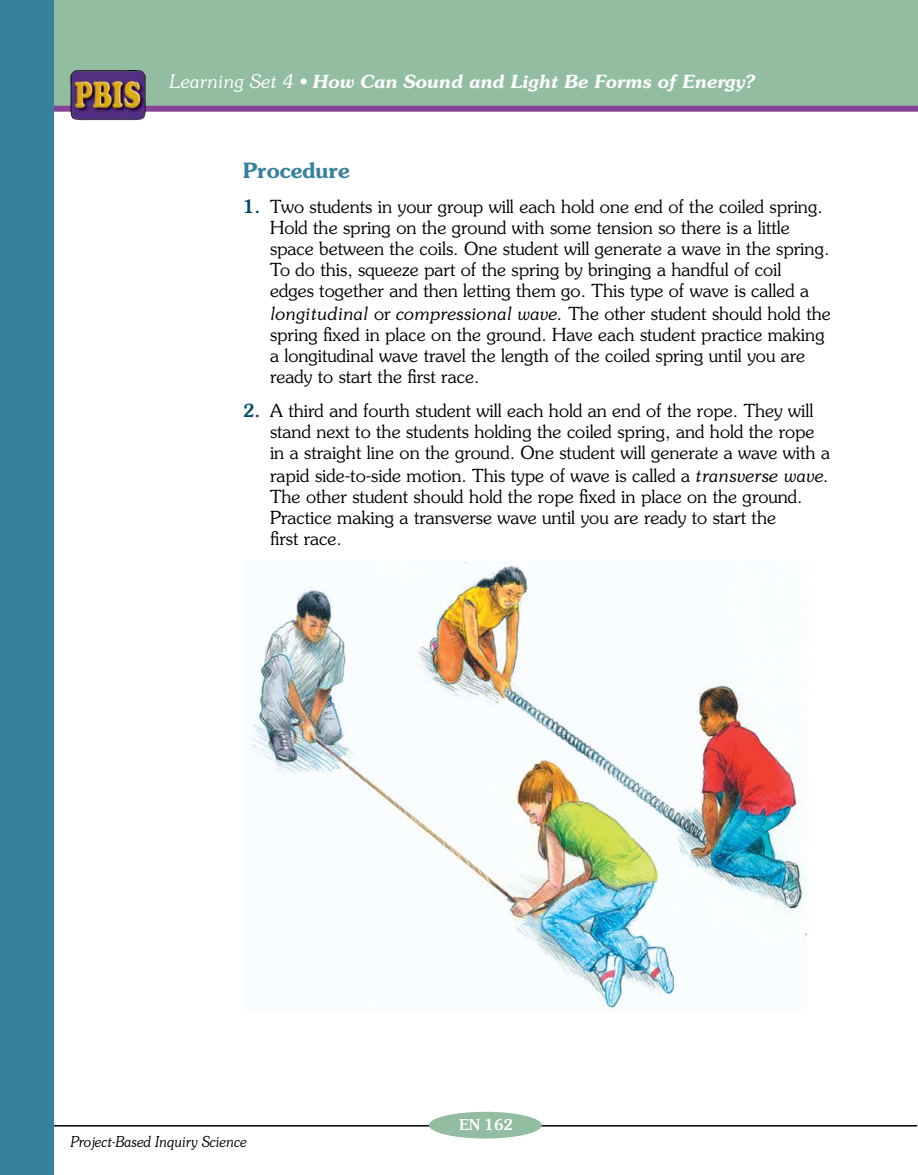
<style>
.page{position:relative;width:918px;height:1175px;background:#fff}
.page>*{position:absolute;margin:0;border:0;box-sizing:border-box;transform-origin:0 0}
.t1{font:600 21px "Souvenir";color:#37819d}
.t2{font:300 18px/21.1px "Souvenir";color:#000}
.t3{font:italic 600 18px "Souvenir";letter-spacing:-.01em;color:#fff}
.t4{font:italic 300 15px "Souvenir";letter-spacing:-.01em;color:#000;scale:.9 1}
.t5{font:500 15px "Souvenir";color:#fff}
.s1{font-weight:300;font-size:18.75px}
.s2{font-weight:500;color:#004c6b}
.s3{font-style:italic}
</style>
<div class="page">
<div style="left:0;top:0;width:918px;height:109px;background:#92bda1"></div>
<div style="left:14px;top:106px;width:904px;height:6px;background:#89449a"></div>
<img style="left:70px;top:70px;width:77px;height:51px">
<hr style="left:0;top:1125px;width:917px;height:1px;background:#000">
<div style="left:0;top:0;width:54px;height:1174px;background:#38819d"></div>
<div style="left:429px;top:1111px;width:113px;height:27px;background:#92bda1;border-radius:50%"></div>
<img style="left:249px;top:561px;width:558px;height:449px">
<p class="t3" style="left:169px;top:70px;width:587px"><span class="s1">Learning Set 4</span> • How Can Sound and Light Be Forms of Energy?</p>
<p class="t1" style="left:243px;top:157px;width:108px">Procedure</p>
<p class="t2" style="left:270px;top:195px;width:562px;text-indent:-27px"><span class="s2">1.</span> Two students in your group will each hold one end of the coiled spring.<br>Hold the spring on the ground with some tension so there is a little space between the coils. One student will generate a wave in the spring.<br>To do this, squeeze part of the spring by bringing a handful of coil<br>edges together and then letting them go. This type of wave is called a <span class="s3">longitudinal</span> or <span class="s3">compressional wave.</span> The other student should hold the spring fixed in place on the ground. Have each student practice making a longitudinal wave travel the length of the coiled spring until you are ready to start the first race.</p>
<p class="t2" style="left:270px;top:399px;width:562px;text-indent:-27px"><span class="s2">2.</span> A third and fourth student will each hold an end of the rope. They will stand next to the students holding the coiled spring, and hold the rope in a straight line on the ground. One student will generate a wave with a rapid side-to-side motion. This type of wave is called a <span class="s3">transverse wave.<br></span>The other student should hold the rope fixed in place on the ground.<br>Practice making a transverse wave until you are ready to start the<br>first race.</p>
<p class="t4" style="left:70px;top:1132px;width:198px">Project-Based Inquiry Science</p>
<p class="t5" style="left:460px;top:1116px;width:55px">EN 162</p>
</div>
